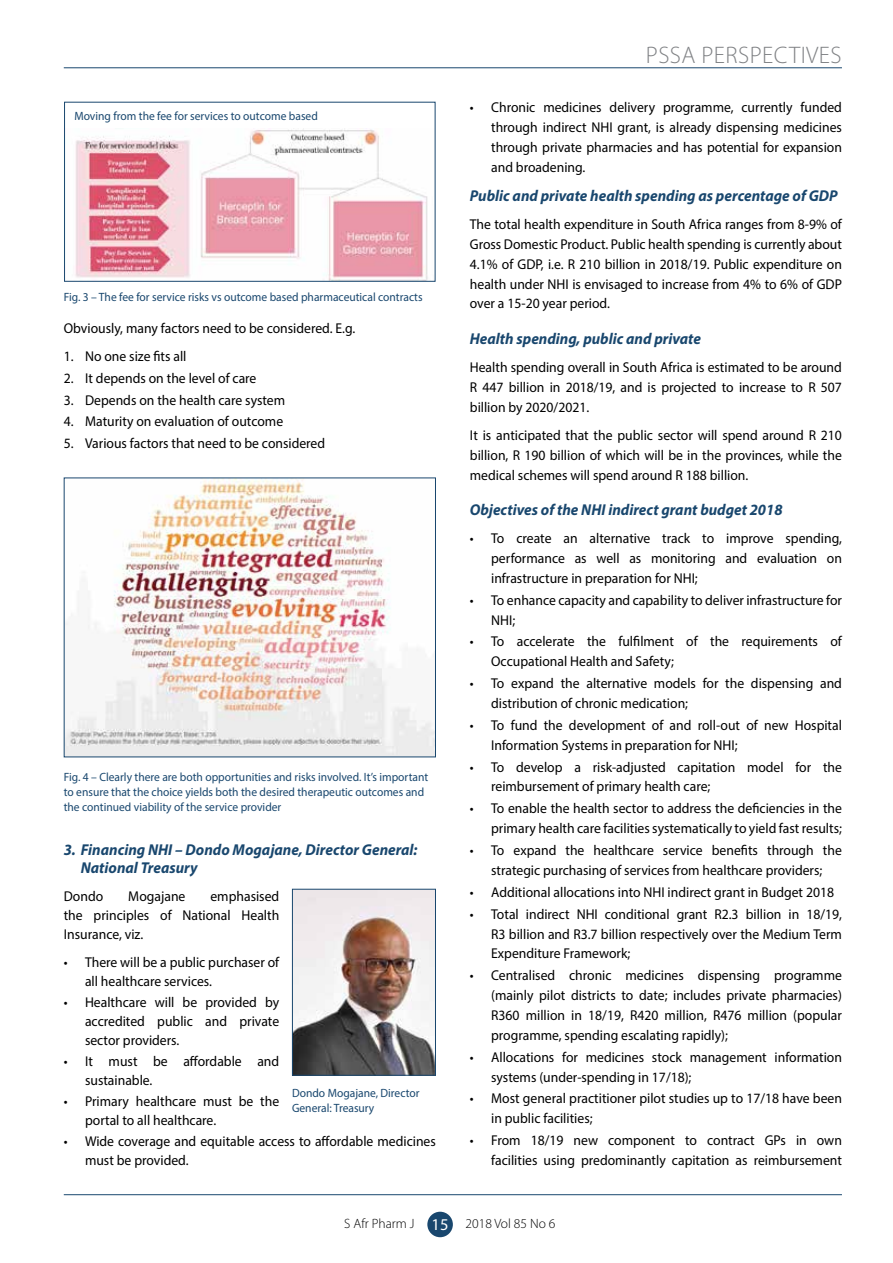
<style>
.page{position:relative;width:893px;height:1263px;background:#fff}
.page>*{position:absolute;margin:0;border:0;box-sizing:border-box;transform-origin:0 0}
.t1{font:300 24px "Myriad Pro";letter-spacing:.02em;color:#808285}
.t2{font:italic 700 15.75px/18.1px "Myriad Pro";color:#19476e;scale:.96 1}
.t3{font:14.25px/19.8px "Myriad Pro";color:#000;scale:.96 1}
.t4{font:300 13.5px "Myriad Pro";color:#000}
.t5{font:12px/15px "Myriad Pro";color:#19476e;scale:.96 1}
.s1{font-weight:400;font-size:16.5px;color:#fff}
</style>
<div class="page">
<hr style="left:64px;top:1194px;width:778px;height:1px;background:#19476e">
<div style="left:427px;top:1212px;width:26px;height:25px;background:#19476e;border-radius:50%"></div>
<hr style="left:64px;top:67px;width:778px;height:1px;background:#19476e">
<img style="left:75px;top:129px;width:361px;height:152px">
<div style="left:64px;top:102px;width:371px;height:180px;border:1px solid #19476e"></div>
<img style="left:66px;top:479px;width:368px;height:276px">
<img style="left:294px;top:891px;width:140px;height:183px">
<div style="left:292px;top:889px;width:144px;height:187px;border:1px solid #19476e"></div>
<p class="t5" style="left:74px;top:109px;width:255px">Moving from the fee for services to outcome based</p>
<p class="t5" style="left:64px;top:289px;width:375px">Fig. 3 – The fee for service risks vs outcome based pharmaceutical contracts</p>
<p class="t3" style="left:64px;top:318px;width:305px">Obviously, many factors need to be considered. E.g.</p>
<p class="t3" style="left:64px;top:346px;width:129px">1. No one size fits all</p>
<p class="t3" style="left:64px;top:368px;width:202px">2. It depends on the level of care</p>
<p class="t3" style="left:64px;top:390px;width:232px">3. Depends on the health care system</p>
<p class="t3" style="left:64px;top:411px;width:230px">4. Maturity on evaluation of outcome</p>
<p class="t3" style="left:64px;top:433px;width:274px">5. Various factors that need to be considered</p>
<p class="t5" style="left:64px;top:769px;width:381px">Fig. 4 – Clearly there are both opportunities and risks involved. It’s important to ensure that the choice yields both the desired therapeutic outcomes and the continued viability of the service provider</p>
<p class="t2" style="left:81px;top:840px;width:352px;text-indent:-17px">3. Financing NHI – Dondo Mogajane, Director General:<br>National Treasury</p>
<p class="t3" style="left:64px;top:886px;width:43px">Dondo</p>
<p class="t3" style="left:128px;top:886px;width:61px">Mogajane</p>
<p class="t3" style="left:64px;top:887px;width:226px;line-height:18.9px;text-align:justify;text-indent:147px">emphasised the principles of National Health Insurance, viz.</p>
<p class="t3" style="left:85px;top:952px;width:204px;line-height:18.9px;text-indent:-21px">• There will be a public purchaser of all healthcare services.</p>
<p class="t3" style="left:85px;top:992px;width:204px;line-height:18.9px;text-align:justify;text-indent:-21px">• Healthcare will be provided by accredited public and private sector providers.</p>
<p class="t3" style="left:85px;top:1051px;width:204px;line-height:18.9px;text-indent:-21px">• It must be affordable and sustainable.</p>
<p class="t3" style="left:85px;top:1091px;width:204px;line-height:18.9px;text-indent:-21px">• Primary healthcare must be the portal to all healthcare.</p>
<p class="t3" style="left:85px;top:1131px;width:367px;line-height:18.9px;text-indent:-21px">• Wide coverage and equitable access to affordable medicines must be provided.</p>
<p class="t5" style="left:292px;top:1086px;width:134px">Dondo Mogajane, Director<br>General: Treasury</p>
<h1 class="t1" style="left:646px;top:41px;width:197px">PSSA PERSPECTIVES</h1>
<p class="t3" style="left:491px;top:98px;width:367px;text-align:justify;text-indent:-21px">• Chronic medicines delivery programme, currently funded through indirect NHI grant, is already dispensing medicines through private pharmacies and has potential for expansion and broadening.</p>
<p class="t2" style="left:470px;top:186px;width:385px">Public and private health spending as percentage of GDP</p>
<p class="t3" style="left:470px;top:214px;width:389px;text-align:justify">The total health expenditure in South Africa ranges from 8-9% of Gross Domestic Product. Public health spending is currently about 4.1% of GDP, i.e. R 210 billion in 2018/19. Public expenditure on health under NHI is envisaged to increase from 4% to 6% of GDP over a 15-20 year period.</p>
<p class="t2" style="left:470px;top:329px;width:242px">Health spending, public and private</p>
<p class="t3" style="left:470px;top:357px;width:389px;text-align:justify">Health spending overall in South Africa is estimated to be around R 447 billion in 2018/19, and is projected to increase to R 507 billion by 2020/2021.</p>
<p class="t3" style="left:470px;top:425px;width:389px;text-align:justify">It is anticipated that the public sector will spend around R 210 billion, R 190 billion of which will be in the provinces, while the medical schemes will spend around R 188 billion.</p>
<p class="t2" style="left:470px;top:500px;width:327px">Objectives of the NHI indirect grant budget 2018</p>
<p class="t3" style="left:491px;top:528px;width:367px;text-align:justify;text-indent:-21px">• To create an alternative track to improve spending, performance as well as monitoring and evaluation on infrastructure in preparation for NHI;</p>
<p class="t3" style="left:491px;top:590px;width:367px;text-indent:-21px">• To enhance capacity and capability to deliver infrastructure for<br>NHI;</p>
<p class="t3" style="left:491px;top:631px;width:367px;text-indent:-21px">• To accelerate the fulfilment of the requirements of<br>Occupational Health and Safety;</p>
<p class="t3" style="left:491px;top:673px;width:367px;text-indent:-21px">• To expand the alternative models for the dispensing and distribution of chronic medication;</p>
<p class="t3" style="left:491px;top:715px;width:367px;text-indent:-21px">• To fund the development of and roll-out of new Hospital<br>Information Systems in preparation for NHI;</p>
<p class="t3" style="left:491px;top:757px;width:367px;text-indent:-21px">• To develop a risk-adjusted capitation model for the reimbursement of primary health care;</p>
<p class="t3" style="left:470px;top:798px;width:389px;text-align:right">• To enable the health sector to address the deficiencies in the primary health care facilities systematically to yield fast results;</p>
<p class="t3" style="left:470px;top:840px;width:389px;text-align:center">• To expand the healthcare service benefits through the strategic purchasing of services from healthcare providers;</p>
<p class="t3" style="left:470px;top:882px;width:381px">• Additional allocations into NHI indirect grant in Budget 2018</p>
<p class="t3" style="left:491px;top:904px;width:367px;text-align:justify;text-indent:-21px">• Total indirect NHI conditional grant R2.3 billion in 18/19, R3 billion and R3.7 billion respectively over the Medium Term Expenditure Framework;</p>
<p class="t3" style="left:491px;top:965px;width:367px;text-align:justify;text-indent:-21px">• Centralised chronic medicines dispensing programme (mainly pilot districts to date; includes private pharmacies)<br>R360 million in 18/19, R420 million, R476 million (popular programme, spending escalating rapidly);</p>
<p class="t3" style="left:491px;top:1047px;width:367px;text-indent:-21px">• Allocations for medicines stock management information systems (under-spending in 17/18);</p>
<p class="t3" style="left:491px;top:1088px;width:367px;text-indent:-21px">• Most general practitioner pilot studies up to 17/18 have been in public facilities;</p>
<p class="t3" style="left:470px;top:1130px;width:389px;text-align:right">• From 18/19 new component to contract GPs in own facilities using predominantly capitation as reimbursement</p>
<p class="t4" style="left:344px;top:1215px;width:213px">S Afr Pharm J <span class="s1">15</span> 2018 Vol 85 No 6</p>
</div>
